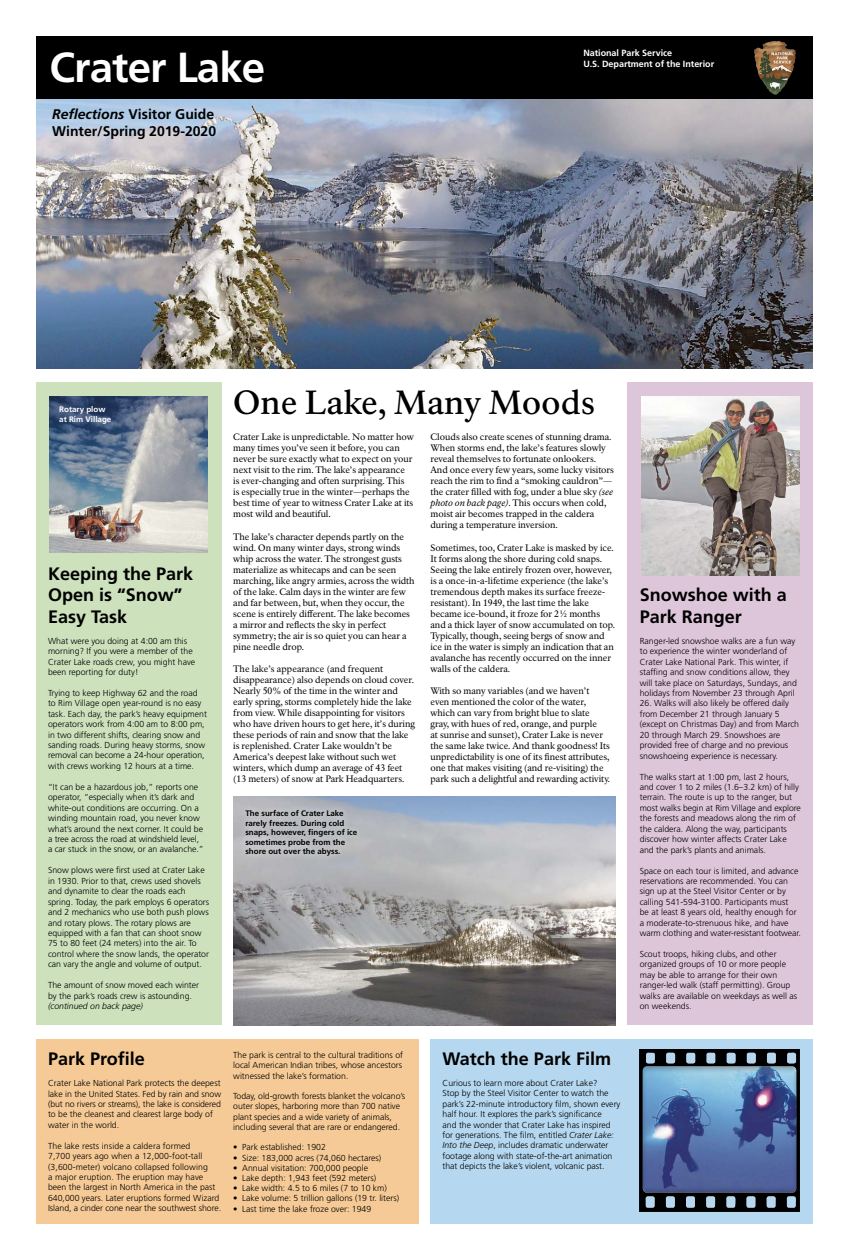
<style>
.page{position:relative;width:849px;height:1260px;background:#fff}
.page>*{position:absolute;margin:0;border:0;box-sizing:border-box;transform-origin:0 0}
.t1{font:700 42px "Frutiger LT Std";letter-spacing:-.02em;color:#fff}
.t2{font:500 33px "NPS Rawlinson OT";color:#000}
.t3{font:700 18px/21.6px "Frutiger LT Std";color:#000}
.t4{font:700 14px/16.8px "Frutiger LT Std";color:#000}
.t5{font:9.2px/11px "NPS Rawlinson OT";letter-spacing:-.005em;color:#000}
.t6{font:700 9px/10.8px "Frutiger LT Std";letter-spacing:-.005em;color:#fff}
.t7{font:300 8.7px/10.4px "Frutiger LT Std";color:#000}
.t8{font:700 8px/9.6px "Frutiger LT Std";color:#000}
.t9{font:700 8px/9.6px "Frutiger LT Std";color:#fff}
.s1{font-style:italic}
</style>
<div class="page">
<div style="left:36px;top:383px;width:185px;height:642px;background:#cce1bc"></div>
<div style="left:36px;top:1040px;width:382px;height:184px;background:#f6ca96"></div>
<div style="left:627px;top:383px;width:185px;height:642px;background:#dec6da"></div>
<div style="left:430px;top:1040px;width:382px;height:184px;background:#b5d7ef"></div>
<img style="left:233px;top:797px;width:382px;height:228px">
<div style="left:239px;top:804px;width:124px;height:58px;background:#bcbec2"></div>
<img style="left:36px;top:99px;width:776px;height:270px">
<div style="left:536px;top:36px;width:276px;height:63px;background:#000"></div>
<div style="left:36px;top:36px;width:502px;height:63px;background:#000"></div>
<img style="left:754px;top:41px;width:24px;height:51px">
<img style="left:49px;top:396px;width:159px;height:156px">
<img style="left:641px;top:396px;width:158px;height:179px">
<div style="left:638px;top:1047px;width:162px;height:164px;background:#000;opacity:.25"></div>
<h1 class="t1" style="left:49px;top:43px;width:217px">Crater Lake</h1>
<h1 class="t4" style="left:52px;top:106px;width:165px"><span class="s1">Refections</span> Visitor Guide<br>Winter/Spring 2019-2020</h1>
<p class="t6" style="left:583px;top:48px;width:132px">National Park Service<br>U.S. Department of the Interior</p>
<p class="t9" style="left:59px;top:405px;width:54px">Rotary plow at Rim Village</p>
<h3 class="t3" style="left:48px;top:563px;width:147px">Keeping the Park<br>Open is “Snow”<br>Easy Task</h3>
<p class="t7" style="left:48px;top:636px;width:149px">What were you doing at 4:00 am this morning? If you were a member of the<br>Crater Lake roads crew, you might have been reporting for duty!</p>
<p class="t7" style="left:48px;top:688px;width:160px">Trying to keep Highway 62 and the road to Rim Village open year-round is no easy task. Each day, the park’s heavy equipment operators work from 4:00 am to 8:00 pm, in two different shifts, clearing snow and sanding roads. During heavy storms, snow removal can become a 24-hour operation, with crews working 12 hours at a time.</p>
<p class="t7" style="left:48px;top:782px;width:157px">“It can be a hazardous job,” reports one operator, “especially when it’s dark and white-out conditions are occurring. On a winding mountain road, you never know what’s around the next corner. It could be a tree across the road at windshield level, a car stuck in the snow, or an avalanche.”</p>
<p class="t7" style="left:48px;top:865px;width:162px">Snow plows were frst used at Crater Lake in 1930. Prior to that, crews used shovels and dynamite to clear the roads each spring. Today, the park employs 6 operators and 2 mechanics who use both push plows and rotary plows. The rotary plows are equipped with a fan that can shoot snow 75 to 80 feet (24 meters) into the air. To control where the snow lands, the operator can vary the angle and volume of output.</p>
<p class="t7" style="left:48px;top:980px;width:152px">The amount of snow moved each winter by the park’s roads crew is astounding. <span class="s1">(continued on back page)</span></p>
<h2 class="t2" style="left:233px;top:382px;width:363px">One Lake, Many Moods</h2>
<p class="t5" style="left:233px;top:432px;width:182px">Crater Lake is unpredictable. No matter how many times you’ve seen it before, you can never be sure exactly what to expect on your next visit to the rim. The lake’s appearance<br>is ever-changing and often surprising. This<br>is especially true in the winter—perhaps the best time of year to witness Crater Lake at its most wild and beautiful.</p>
<p class="t5" style="left:233px;top:531px;width:183px">The lake’s character depends partly on the wind. On many winter days, strong winds whip across the water. The strongest gusts materialize as whitecaps and can be seen marching, like angry armies, across the width of the lake. Calm days in the winter are few and far between, but, when they occur, the scene is entirely diferent. The lake becomes a mirror and refects the sky in perfect symmetry; the air is so quiet you can hear a pine needle drop.</p>
<p class="t5" style="left:233px;top:663px;width:183px">The lake’s appearance (and frequent disappearance) also depends on cloud cover.<br>Nearly 50% of the time in the winter and early spring, storms completely hide the lake from view. While disappointing for visitors who have driven hours to get here, it’s during these periods of rain and snow that the lake is replenished. Crater Lake wouldn’t be America’s deepest lake without such wet winters, which dump an average of 43 feet (13 meters) of snow at Park Headquarters.</p>
<p class="t8" style="left:245px;top:808px;width:113px">The surface of Crater Lake rarely freezes. During cold snaps, however, fngers of ice sometimes probe from the shore out over the abyss.</p>
<p class="t5" style="left:430px;top:432px;width:185px">Clouds also create scenes of stunning drama.<br>When storms end, the lake’s features slowly reveal themselves to fortunate onlookers.<br>And once every few years, some lucky visitors reach the rim to fnd a “smoking cauldron”— the crater flled with fog, under a blue sky <span class="s1">(see photo on back page)</span>. This occurs when cold, moist air becomes trapped in the caldera during a temperature inversion.</p>
<p class="t5" style="left:430px;top:542px;width:186px">Sometimes, too, Crater Lake is masked by ice.<br>It forms along the shore during cold snaps.<br>Seeing the lake entirely frozen over, however, is a once-in-a-lifetime experience (the lake’s tremendous depth makes its surface freeze&shy;resistant). In 1949, the last time the lake became ice-bound, it froze for 2½ months and a thick layer of snow accumulated on top.<br>Typically, though, seeing bergs of snow and ice in the water is simply an indication that an avalanche has recently occurred on the inner walls of the caldera.</p>
<p class="t5" style="left:430px;top:686px;width:181px">With so many variables (and we haven’t even mentioned the color of the water, which can vary from bright blue to slate gray, with hues of red, orange, and purple<br>at sunrise and sunset), Crater Lake is never the same lake twice. And thank goodness! Its unpredictability is one of its fnest attributes, one that makes visiting (and re-visiting) the park such a delightful and rewarding activity.</p>
<h3 class="t3" style="left:48px;top:1048px;width:98px">Park Profle</h3>
<p class="t7" style="left:48px;top:1078px;width:175px">Crater Lake National Park protects the deepest lake in the United States. Fed by rain and snow (but no rivers or streams), the lake is considered to be the cleanest and clearest large body of water in the world.</p>
<p class="t7" style="left:48px;top:1141px;width:175px">The lake rests inside a caldera formed<br>7,700 years ago when a 12,000-foot-tall (3,600-meter) volcano collapsed following<br>a major eruption. The eruption may have been the largest in North America in the past 640,000 years. Later eruptions formed Wizard Island, a cinder cone near the southwest shore.</p>
<p class="t7" style="left:233px;top:1050px;width:171px;text-align:justify">The park is central to the cultural traditions of local American Indian tribes, whose ancestors witnessed the lake’s formation.</p>
<p class="t7" style="left:233px;top:1091px;width:173px">Today, old-growth forests blanket the volcano’s outer slopes, harboring more than 700 native plant species and a wide variety of animals, including several that are rare or endangered.</p>
<p class="t7" style="left:233px;top:1142px;width:94px">• Park established: 1902</p>
<p class="t7" style="left:233px;top:1152px;width:149px">• Size: 183,000 acres (74,060 hectares)</p>
<p class="t7" style="left:233px;top:1163px;width:136px">• Annual visitation: 700,000 people</p>
<p class="t7" style="left:233px;top:1173px;width:144px">• Lake depth: 1,943 feet (592 meters)</p>
<p class="t7" style="left:233px;top:1183px;width:155px">• Lake width: 4.5 to 6 miles (7 to 10 km)</p>
<p class="t7" style="left:233px;top:1193px;width:167px">• Lake volume: 5 trillion gallons (19 tr. liters)</p>
<p class="t7" style="left:233px;top:1204px;width:139px">• Last time the lake froze over: 1949</p>
<h3 class="t3" style="left:442px;top:1048px;width:170px">Watch the Park Film</h3>
<p class="t7" style="left:442px;top:1078px;width:179px">Curious to learn more about Crater Lake?<br>Stop by the Steel Visitor Center to watch the park’s 22-minute introductory flm, shown every half hour. It explores the park’s signifcance<br>and the wonder that Crater Lake has inspired for generations. The flm, entitled <span class="s1">Crater Lake:<br>Into the Deep</span>, includes dramatic underwater footage along with state-of-the-art animation that depicts the lake’s violent, volcanic past.</p>
<h3 class="t3" style="left:639px;top:584px;width:149px">Snowshoe with a<br>Park Ranger</h3>
<p class="t7" style="left:639px;top:636px;width:158px">Ranger-led snowshoe walks are a fun way to experience the winter wonderland of Crater Lake National Park. This winter, if staffng and snow conditions allow, they will take place on Saturdays, Sundays, and holidays from November 23 through April</p>
<p class="t7" style="left:639px;top:698px;width:161px">26. Walks will also likely be offered daily from December 21 through January 5 (except on Christmas Day) and from March 20 through March 29. Snowshoes are provided free of charge and no previous snowshoeing experience is necessary.</p>
<p class="t7" style="left:639px;top:771px;width:162px">The walks start at 1:00 pm, last 2 hours, and cover 1 to 2 miles (1.6–3.2 km) of hilly terrain. The route is up to the ranger, but most walks begin at Rim Village and explore the forests and meadows along the rim of the caldera. Along the way, participants discover how winter affects Crater Lake and the park’s plants and animals.</p>
<p class="t7" style="left:639px;top:865px;width:162px">Space on each tour is limited, and advance reservations are recommended. You can sign up at the Steel Visitor Center or by calling 541-594-3100. Participants must<br>be at least 8 years old, healthy enough for a moderate-to-strenuous hike, and have warm clothing and water-resistant footwear.</p>
<p class="t7" style="left:639px;top:949px;width:159px">Scout troops, hiking clubs, and other organized groups of 10 or more people may be able to arrange for their own ranger-led walk (staff permitting). Group walks are available on weekdays as well as on weekends.</p>
</div>
